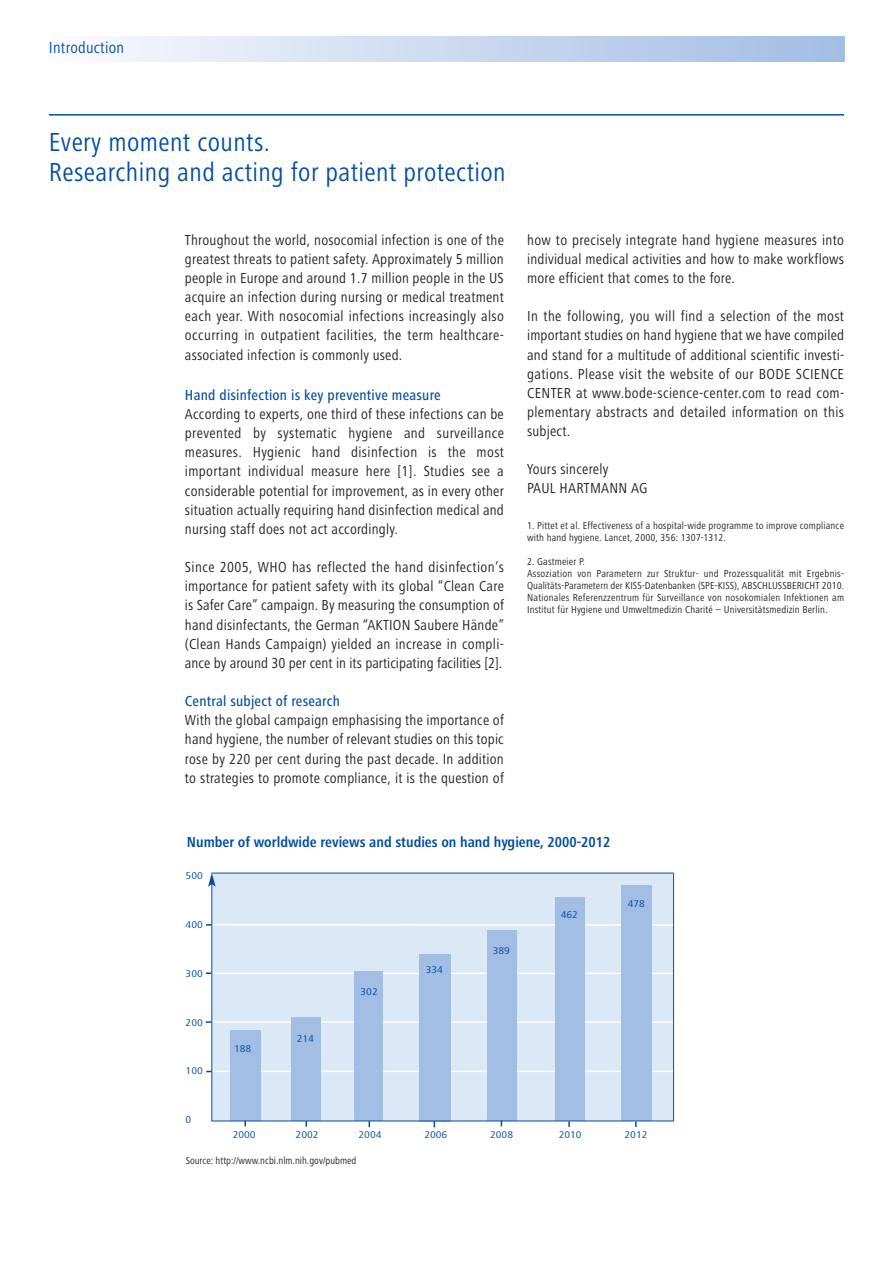
<style>
.page{position:relative;width:893px;height:1263px;background:#fff}
.page>*{position:absolute;margin:0;border:0;box-sizing:border-box;transform-origin:0 0}
.t1{font:27px/30px "Hartmann";letter-spacing:.015em;color:#034ea2}
.t2{font:16.5px "Hartmann";letter-spacing:.015em;color:#034ea2}
.t3{font:15px/19.2px "Hartmann";letter-spacing:.015em;color:#231f20;text-align:justify}
.t4{font:500 15px "Hartmann";letter-spacing:.015em;color:#034ea2}
.t5{font:700 15px "Hartmann";color:#034ea2}
.t6{font:10.5px/12px "Hartmann";letter-spacing:.015em;color:#231f20}
.t7{font:10.2px "Hartmann";color:#034ea2;scale:1.22 1}
</style>
<div class="page">
<hr style="left:49px;top:114px;width:795px;height:2px;background:#034ea2">
<div style="left:49px;top:37px;width:795px;height:25px;background:linear-gradient(to right,#fafafd,#a1bde3)"></div>
<div style="left:212px;top:873px;width:461px;height:248px;background:#dbe8f6"></div>
<hr style="left:212px;top:972px;width:654px;height:2px;background:#fff">
<hr style="left:212px;top:1021px;width:655px;height:2px;background:#fff">
<hr style="left:212px;top:1070px;width:656px;height:2px;background:#fff">
<div style="left:230px;top:1030px;width:31px;height:91px;background:#a2bee4"></div>
<div style="left:291px;top:1017px;width:30px;height:104px;background:#a2bee4"></div>
<div style="left:355px;top:971px;width:28px;height:150px;background:#a2bee4"></div>
<div style="left:419px;top:954px;width:32px;height:167px;background:#a2bee4"></div>
<div style="left:487px;top:931px;width:29px;height:190px;background:#a2bee4"></div>
<div style="left:555px;top:898px;width:29px;height:223px;background:#a2bee4"></div>
<div style="left:621px;top:885px;width:30px;height:235px;background:#a2bee4"></div>
<hr style="left:211px;top:884px;width:1px;height:237px;background:#034ea2">
<svg style="left:208px;top:874px;width:8px;height:13px"></svg>
<svg style="left:206px;top:972px;width:6px;height:2px"></svg>
<svg style="left:206px;top:923px;width:469px;height:4px"></svg>
<hr style="left:211px;top:1120px;width:462px;height:1px;background:#034ea2">
<hr style="left:211px;top:873px;width:463px;height:1px;background:#034ea2">
<svg style="left:305px;top:1121px;width:2px;height:6px"></svg>
<svg style="left:568px;top:1121px;width:2px;height:6px"></svg>
<svg style="left:635px;top:1121px;width:2px;height:6px"></svg>
<hr style="left:673px;top:874px;width:1px;height:247px;background:#034ea2">
<p class="t2" style="left:49px;top:41px;width:77px">Introduction</p>
<h1 class="t1" style="left:49px;top:130px;width:458px">Every moment counts.<br>Researching and acting for patient protection</h1>
<p class="t3" style="left:185px;top:231px;width:320px">Throughout the world, nosocomial infection is one of the greatest threats to patient safety. Approximately 5 million people in Europe and around 1.7 million people in the US acquire an infection during nursing or medical treatment each year. With nosocomial infections increasingly also occurring in outpatient facilities, the term healthcare&shy;associated infection is commonly used.</p>
<p class="t4" style="left:185px;top:389px;width:257px">Hand disinfection is key preventive measure</p>
<p class="t3" style="left:185px;top:406px;width:321px">According to experts, one third of these infections can be prevented by systematic hygiene and surveillance measures. Hygienic hand disinfection is the most important individual measure here [1]. Studies see a considerable potential for improvement, as in every other situation actually requiring hand disinfection medical and nursing staff does not act accordingly.</p>
<p class="t3" style="left:185px;top:559px;width:321px">Since 2005, WHO has reflected the hand disinfection’s importance for patient safety with its global “Clean Care is Safer Care” campaign. By measuring the consumption of hand disinfectants, the German “AKTION Saubere Hände” (Clean Hands Campaign) yielded an increase in compli&shy;ance by around 30 per cent in its participating facilities [2].</p>
<p class="t4" style="left:185px;top:695px;width:157px">Central subject of research</p>
<p class="t3" style="left:185px;top:712px;width:320px">With the global campaign emphasising the importance of hand hygiene, the number of relevant studies on this topic rose by 220 per cent during the past decade. In addition to strategies to promote compliance, it is the question of</p>
<p class="t3" style="left:527px;top:231px;width:318px">how to precisely integrate hand hygiene measures into individual medical activities and how to make workflows more efficient that comes to the fore.</p>
<p class="t3" style="left:527px;top:308px;width:319px">In the following, you will find a selection of the most important studies on hand hygiene that we have compiled and stand for a multitude of additional scientific investi&shy;gations. Please visit the website of our BODE SCIENCE CENTER at www.bode-science-center.com to read com&shy;plementary abstracts and detailed information on this subject.</p>
<p class="t3" style="left:527px;top:461px;width:122px">Yours sincerely<br>PAUL HARTMANN AG</p>
<p class="t6" style="left:527px;top:521px;width:318px">1. Pittet et al. Effectiveness of a hospital-wide programme to improve compliance with hand hygiene. Lancet, 2000, 356: 1307-1312.</p>
<p class="t6" style="left:527px;top:557px;width:318px">2. Gastmeier P.<br>Assoziation von Parametern zur Struktur- und Prozessqualität mit Ergebnis-Qualitäts-Parametern der KISS-Datenbanken (SPE-KISS), ABSCHLUSSBERICHT 2010.<br>Nationales Referenzzentrum für Surveillance von nosokomialen Infektionen am Institut für Hygiene und Umweltmedizin Charité – Universitätsmedizin Berlin.</p>
<p class="t5" style="left:187px;top:836px;width:425px">Number of worldwide reviews and studies on hand hygiene, 2000-2012</p>
<p class="t7" style="left:186px;top:872px;width:16px">500</p>
<p class="t7" style="left:186px;top:921px;width:16px">400</p>
<p class="t7" style="left:186px;top:969px;width:16px">300</p>
<p class="t7" style="left:186px;top:1018px;width:16px">200</p>
<p class="t7" style="left:186px;top:1067px;width:16px">100</p>
<p class="t7" style="left:186px;top:1116px;width:6px">0</p>
<p class="t7" style="left:234px;top:1044px;width:16px">188</p>
<p class="t7" style="left:297px;top:1034px;width:16px">214</p>
<p class="t7" style="left:361px;top:988px;width:16px">302</p>
<p class="t7" style="left:426px;top:966px;width:16px">334</p>
<p class="t7" style="left:493px;top:947px;width:16px">389</p>
<p class="t7" style="left:561px;top:910px;width:16px">462</p>
<p class="t7" style="left:628px;top:900px;width:16px">478</p>
<p class="t7" style="left:233px;top:1131px;width:20px">2000</p>
<p class="t7" style="left:296px;top:1131px;width:20px">2002</p>
<p class="t7" style="left:359px;top:1131px;width:20px">2004</p>
<p class="t7" style="left:424px;top:1131px;width:20px">2006</p>
<p class="t7" style="left:490px;top:1131px;width:20px">2008</p>
<p class="t7" style="left:559px;top:1131px;width:20px">2010</p>
<p class="t7" style="left:625px;top:1131px;width:20px">2012</p>
<p class="t6" style="left:186px;top:1156px;width:172px">Source: http://www.ncbi.nlm.nih.gov/pubmed</p>
</div>
